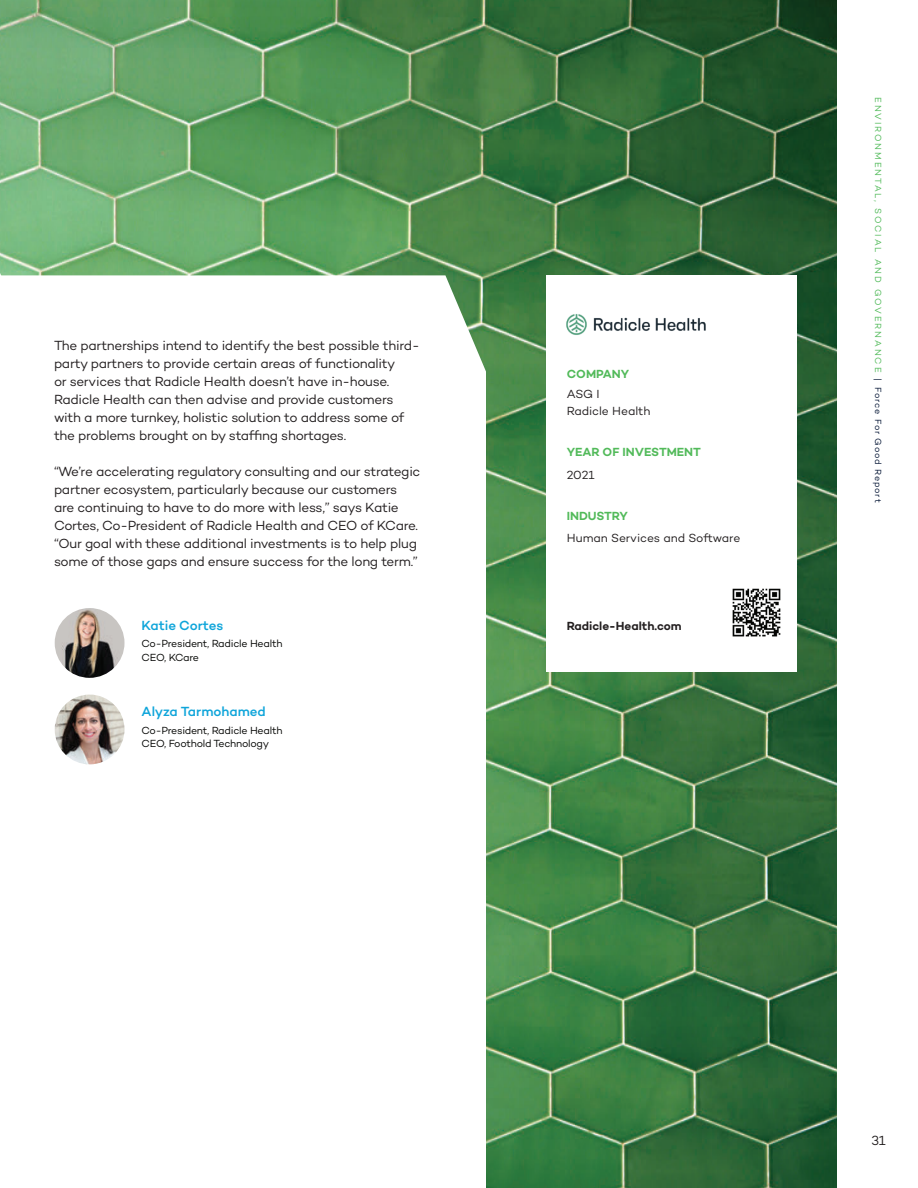
<style>
.page{position:relative;width:918px;height:1188px;background:#fff}
.page>*{position:absolute;margin:0;border:0;box-sizing:border-box;transform-origin:0 0}
.t1{font:13.5px/18px "Campton";letter-spacing:-.025em;color:#231f20}
.t2{font:500 13.5px "Campton";letter-spacing:-.005em;color:#0fa5da}
.t3{font:12px/16.5px "Campton";letter-spacing:-.01em;color:#231f20}
.t4{font:600 12px "Campton";color:#52ba5a}
.t5{font:600 12px "Campton";color:#231f20}
.t6{font:10.5px/13.5px "Campton";letter-spacing:-.025em;color:#040503}
.t7{font:9px "Campton";letter-spacing:.21em;color:#52ba5a}
.t8{font:9px "Campton";letter-spacing:.09em;color:#061736}
</style>
<div class="page">
<img style="left:0;top:0;width:837px;height:1188px">
<svg style="left:0;top:275px;width:486px;height:913px"></svg>
<div style="left:546px;top:275px;width:251px;height:397px;background:#fff"></div>
<img style="left:732px;top:588px;width:49px;height:49px">
<img style="left:566px;top:314px;width:140px;height:21px">
<img style="left:55px;top:608px;width:70px;height:70px;border-radius:35px">
<img style="left:55px;top:695px;width:70px;height:69px;border-radius:35px">
<p class="t1" style="left:54px;top:336px;width:367px">The partnerships intend to identify the best possible third&shy;party partners to provide certain areas of functionality<br>or services that Radicle Health doesn’t have in-house.<br>Radicle Health can then advise and provide customers with a more turnkey, holistic solution to address some of the problems brought on by staffing shortages.</p>
<p class="t1" style="left:54px;top:462px;width:368px">“We’re accelerating regulatory consulting and our strategic partner ecosystem, particularly because our customers are continuing to have to do more with less,” says Katie Cortes, Co-President of Radicle Health and CEO of KCare. “Our goal with these additional investments is to help plug some of those gaps and ensure success for the long term.”</p>
<p class="t2" style="left:142px;top:617px;width:83px">Katie Cortes</p>
<p class="t6" style="left:142px;top:637px;width:143px">Co-President, Radicle Health<br>CEO, KCare</p>
<p class="t2" style="left:142px;top:703px;width:126px">Alyza Tarmohamed</p>
<p class="t6" style="left:142px;top:723px;width:143px">Co-President, Radicle Health<br>CEO, Foothold Technology</p>
<p class="t4" style="left:567px;top:366px;width:64px">COMPANY</p>
<p class="t3" style="left:567px;top:386px;width:85px">ASG I<br>Radicle Health</p>
<p class="t4" style="left:567px;top:445px;width:136px">YEAR OF INVESTMENT</p>
<p class="t3" style="left:567px;top:466px;width:29px">2021</p>
<p class="t4" style="left:567px;top:508px;width:63px">INDUSTRY</p>
<p class="t3" style="left:567px;top:530px;width:175px">Human Services and Software</p>
<p class="t5" style="left:567px;top:619px;width:117px">Radicle-Health.com</p>
<p class="t7" style="left:884px;top:97px;width:277px;rotate:90deg">ENVIRONMENTAL, SOCIAL AND GOVERNANCE</p>
<p class="t8" style="left:884px;top:378px;width:126px;rotate:90deg">| Force For Good Report</p>
<p class="t1" style="left:871px;top:1131px;width:16px">31</p>
</div>
